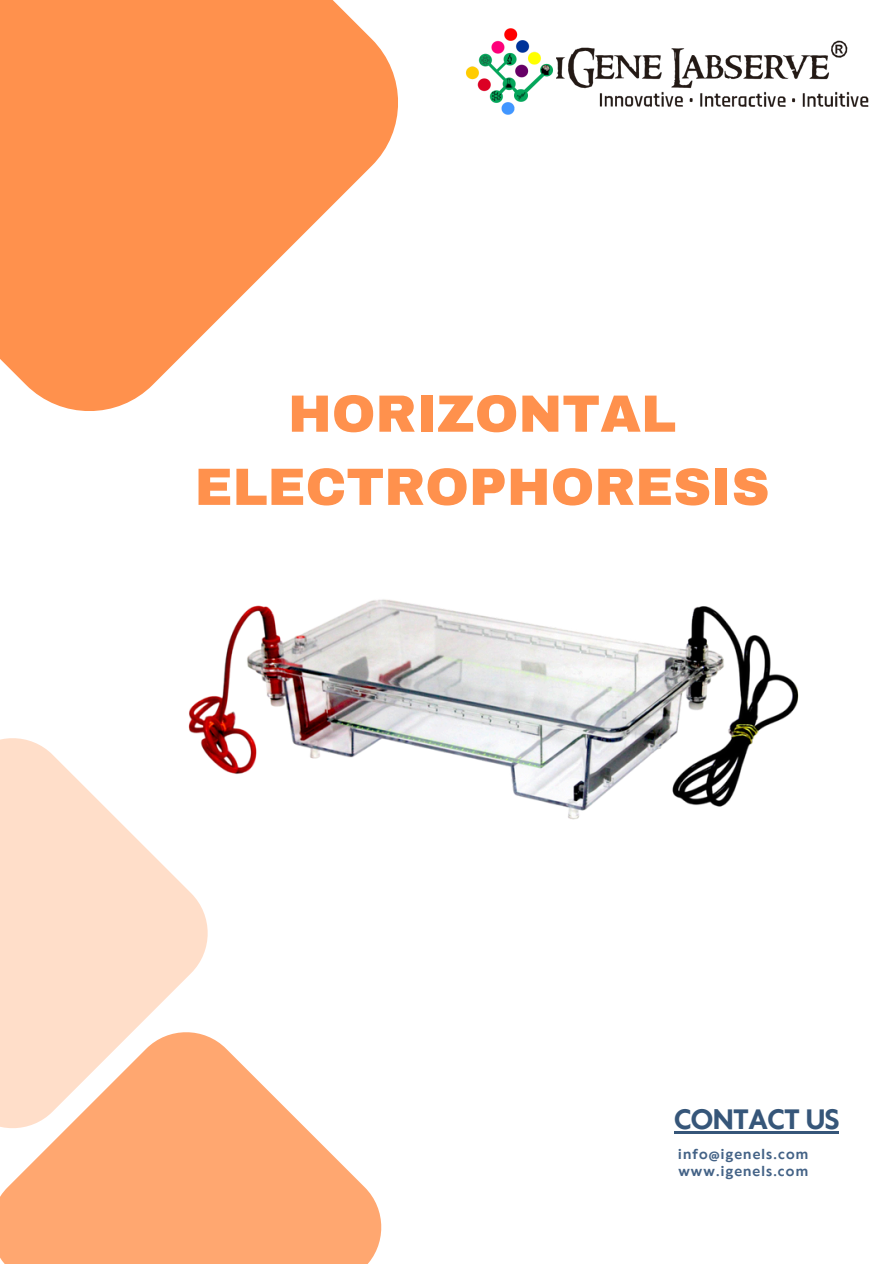
<style>
.page{position:relative;width:894px;height:1264px;background:#fff}
.page>*{position:absolute;margin:0;border:0;box-sizing:border-box;transform-origin:0 0}
.t1{font:900 52.5px/73.2px "Archivo";color:#ff914d;text-align:center}
.t2{font:700 26.25px "Klein Text";letter-spacing:-.02em;color:#365679}
.t3{font:700 12.75px "Klein Text";letter-spacing:.09em;color:#436286}
</style>
<div class="page">
<svg style="left:0;top:0;width:387px;height:411px;fill:#ff914d"></svg>
<svg style="left:0;top:738px;width:208px;height:293px;fill:#ffdec9"></svg>
<svg style="left:0;top:1031px;width:382px;height:232px;fill:#ffa770"></svg>
<img style="left:387px;top:40px;width:482px;height:106px">
<div style="left:426px;top:10px;width:130px;height:159px;background:#fff"></div>
<img style="left:466px;top:28px;width:87px;height:87px">
<svg style="left:507px;top:55px;width:5px;height:8px"></svg>
<svg style="left:480px;top:55px;width:10px;height:10px"></svg>
<svg style="left:541px;top:66px;width:8px;height:8px"></svg>
<svg style="left:492px;top:79px;width:35px;height:22px"></svg>
<hr style="left:674px;top:1130px;width:164px;height:3px;background:#365679">
<img style="left:161px;top:599px;width:638px;height:292px">
<p class="t1" style="left:194px;top:377px;width:576px">HORIZONTAL<br>ELECTROPHORESIS</p>
<p class="t2" style="left:674px;top:1105px;width:167px">CONTACT US</p>
<p class="t3" style="left:678px;top:1148px;width:131px">info@igenels.com</p>
<p class="t3" style="left:678px;top:1165px;width:131px">www.igenels.com</p>
</div>
